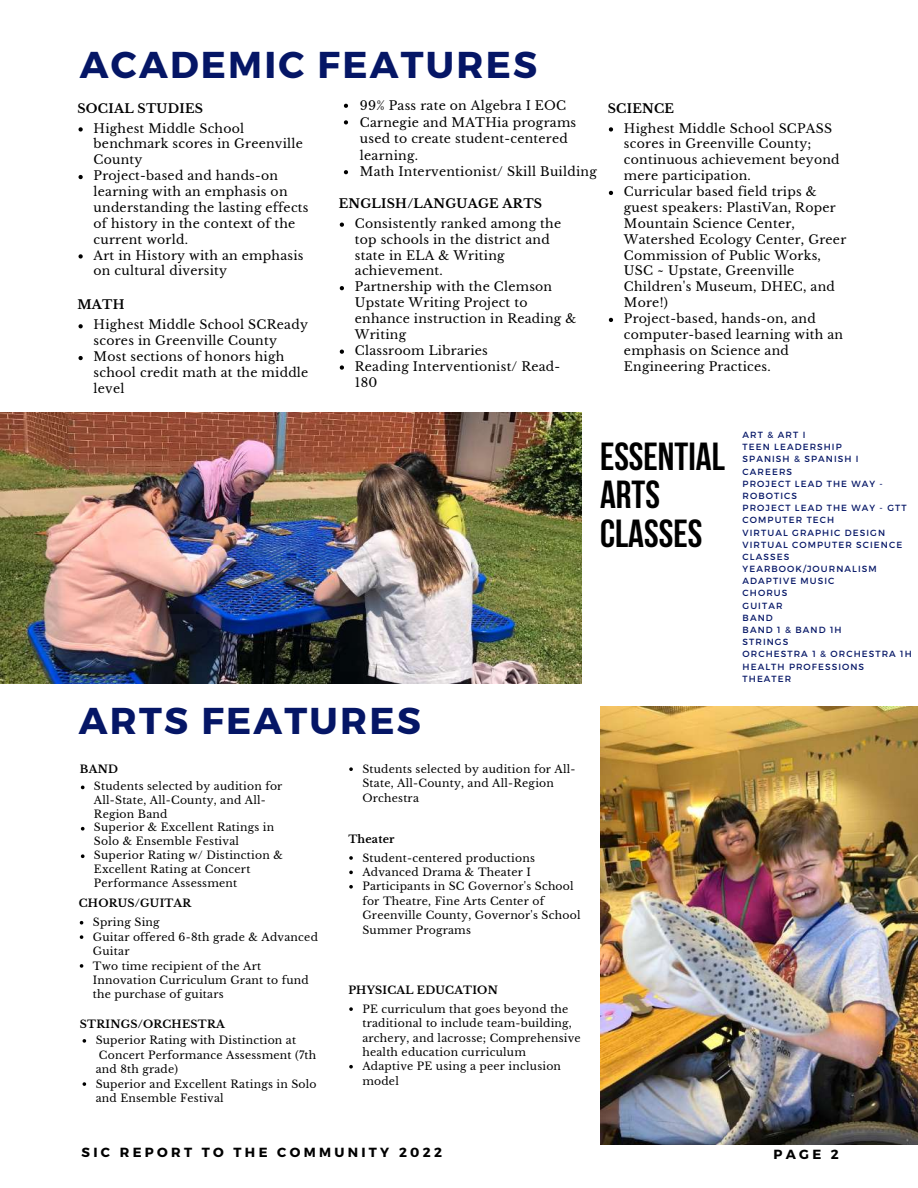
<style>
.page{position:relative;width:918px;height:1188px;background:#fff}
.page>*{position:absolute;margin:0;border:0;box-sizing:border-box;transform-origin:0 0}
.t1{font:700 39px/38.2px "Bebas Neue";color:#000}
.t2{font:700 37.35px "Montserrat";letter-spacing:.06em;color:#051666}
.t3{font:700 13.2px "Montserrat";letter-spacing:.25em;color:#000}
.t4{font:12.45px/15.9px "Libre Baskerville";letter-spacing:.02em;color:#000}
.t5{font:700 12.45px "Libre Baskerville";letter-spacing:.02em;color:#000}
.t6{font:10.8px/14.4px "Libre Baskerville";letter-spacing:.02em;color:#000}
.t7{font:700 10.8px "Libre Baskerville";letter-spacing:.02em;color:#000}
.t8{font:9px/12.1px "Montserrat";letter-spacing:.12em;color:#051666}
</style>
<div class="page">
<img style="left:0;top:412px;width:582px;height:271px">
<img style="left:600px;top:707px;width:318px;height:437px">
<svg style="left:609px;top:127px;width:4px;height:5px"></svg>
<svg style="left:609px;top:191px;width:4px;height:4px"></svg>
<svg style="left:609px;top:318px;width:4px;height:4px"></svg>
<svg style="left:79px;top:127px;width:4px;height:5px"></svg>
<svg style="left:79px;top:175px;width:4px;height:4px"></svg>
<svg style="left:79px;top:254px;width:4px;height:5px"></svg>
<svg style="left:79px;top:324px;width:4px;height:4px"></svg>
<svg style="left:79px;top:356px;width:4px;height:4px"></svg>
<svg style="left:340px;top:223px;width:4px;height:4px"></svg>
<svg style="left:340px;top:286px;width:4px;height:4px"></svg>
<svg style="left:340px;top:350px;width:4px;height:4px"></svg>
<svg style="left:340px;top:365px;width:4px;height:5px"></svg>
<svg style="left:344px;top:104px;width:4px;height:4px"></svg>
<svg style="left:344px;top:120px;width:4px;height:4px"></svg>
<svg style="left:344px;top:170px;width:4px;height:4px"></svg>
<svg style="left:81px;top:786px;width:4px;height:3px"></svg>
<svg style="left:81px;top:827px;width:4px;height:4px"></svg>
<svg style="left:81px;top:854px;width:4px;height:4px"></svg>
<svg style="left:349px;top:856px;width:4px;height:4px"></svg>
<svg style="left:349px;top:871px;width:4px;height:3px"></svg>
<svg style="left:349px;top:885px;width:4px;height:4px"></svg>
<svg style="left:80px;top:921px;width:3px;height:4px"></svg>
<svg style="left:80px;top:935px;width:3px;height:4px"></svg>
<svg style="left:80px;top:964px;width:3px;height:4px"></svg>
<svg style="left:83px;top:1039px;width:3px;height:4px"></svg>
<svg style="left:83px;top:1082px;width:3px;height:4px"></svg>
<svg style="left:349px;top:1007px;width:4px;height:4px"></svg>
<svg style="left:349px;top:1065px;width:4px;height:4px"></svg>
<svg style="left:349px;top:767px;width:4px;height:4px"></svg>
<h2 class="t2" style="left:80px;top:40px;width:459px">ACADEMIC FEATURES</h2>
<p class="t5" style="left:77px;top:100px;width:127px">SOCIAL STUDIES</p>
<p class="t4" style="left:94px;top:120px;width:216px">Highest Middle School benchmark scores in Greenville<br>County<br>Project-based and hands-on learning with an emphasis on understanding the lasting effects of history in the context of the current world.<br>Art in History with an emphasis on cultural diversity</p>
<p class="t5" style="left:77px;top:297px;width:49px">MATH</p>
<p class="t4" style="left:94px;top:317px;width:216px">Highest Middle School SCReady scores in Greenville County<br>Most sections of honors high school credit math at the middle level</p>
<p class="t4" style="left:360px;top:97px;width:238px;line-height:16.6px">99% Pass rate on Algebra I EOC<br>Carnegie and MATHia programs used to create student-centered learning.<br>Math Interventionist/ Skill Building</p>
<p class="t5" style="left:339px;top:196px;width:205px">ENGLISH/LANGUAGE ARTS</p>
<p class="t4" style="left:355px;top:216px;width:223px">Consistently ranked among the top schools in the district and state in ELA &amp; Writing achievement.<br>Partnership with the Clemson<br>Upstate Writing Project to enhance instruction in Reading &amp;<br>Writing<br>Classroom Libraries<br>Reading Interventionist/ Read-<br>180</p>
<p class="t5" style="left:608px;top:100px;width:68px">SCIENCE</p>
<p class="t4" style="left:624px;top:120px;width:224px">Highest Middle School SCPASS scores in Greenville County; continuous achievement beyond mere participation.<br>Curricular based field trips &amp; guest speakers: PlastiVan, Roper<br>Mountain Science Center,<br>Watershed Ecology Center, Greer<br>Commission of Public Works,<br>USC ~ Upstate, Greenville<br>Children's Museum, DHEC, and<br>More!)<br>Project-based, hands-on, and computer-based learning with an emphasis on Science and<br>Engineering Practices.</p>
<h2 class="t2" style="left:79px;top:696px;width:344px">ARTS FEATURES</h2>
<p class="t7" style="left:80px;top:762px;width:40px">BAND</p>
<p class="t6" style="left:94px;top:779px;width:190px;line-height:13.8px">Students selected by audition for<br>All-State, All-County, and All-<br>Region Band<br>Superior &amp; Excellent Ratings in<br>Solo &amp; Ensemble Festival<br>Superior Rating w/ Distinction &amp;<br>Excellent Rating at Concert<br>Performance Assessment</p>
<p class="t7" style="left:79px;top:897px;width:114px">CHORUS/GUITAR</p>
<p class="t6" style="left:93px;top:915px;width:227px">Spring Sing<br>Guitar offered 6-8th grade &amp; Advanced<br>Guitar<br>Two time recipient of the Art<br>Innovation Curriculum Grant to fund the purchase of guitars</p>
<p class="t7" style="left:80px;top:1018px;width:146px">STRINGS/ORCHESTRA</p>
<p class="t6" style="left:96px;top:1034px;width:202px">Superior Rating with Distinction at</p>
<p class="t6" style="left:99px;top:1048px;width:219px">Concert Performance Assessment (7th</p>
<p class="t6" style="left:96px;top:1062px;width:84px">and 8th grade)</p>
<p class="t6" style="left:96px;top:1077px;width:222px">Superior and Excellent Ratings in Solo</p>
<p class="t6" style="left:96px;top:1091px;width:130px">and Ensemble Festival</p>
<p class="t6" style="left:362px;top:762px;width:215px">Students selected by audition for All-<br>State, All-County, and All-Region<br>Orchestra</p>
<p class="t7" style="left:348px;top:832px;width:48px">Theater</p>
<p class="t6" style="left:362px;top:851px;width:220px">Student-centered productions<br>Advanced Drama &amp; Theater I<br>Participants in SC Governor's School for Theatre, Fine Arts Center of<br>Greenville County, Governor's School<br>Summer Programs</p>
<p class="t7" style="left:348px;top:983px;width:151px">PHYSICAL EDUCATION</p>
<p class="t6" style="left:362px;top:1002px;width:220px">PE curriculum that goes beyond the traditional to include team-building, archery, and lacrosse; Comprehensive health education curriculum<br>Adaptive PE using a peer inclusion model</p>
<h1 class="t1" style="left:600px;top:441px;width:126px">ESSENTIAL<br>ARTS<br>CLASSES</h1>
<p class="t8" style="left:743px;top:428px;width:171px">ART &amp; ART I<br>TEEN LEADERSHIP<br>SPANISH &amp; SPANISH I<br>CAREERS<br>PROJECT LEAD THE WAY -<br>ROBOTICS<br>PROJECT LEAD THE WAY - GTT<br>COMPUTER TECH<br>VIRTUAL GRAPHIC DESIGN<br>VIRTUAL COMPUTER SCIENCE<br>CLASSES<br>YEARBOOK/JOURNALISM<br>ADAPTIVE MUSIC<br>CHORUS<br>GUITAR<br>BAND<br>BAND 1 &amp; BAND 1H<br>STRINGS<br>ORCHESTRA 1 &amp; ORCHESTRA 1H<br>HEALTH PROFESSIONS<br>THEATER</p>
<p class="t3" style="left:82px;top:1144px;width:362px">SIC REPORT TO THE COMMUNITY 2022</p>
<p class="t3" style="left:773px;top:1146px;width:67px">PAGE 2</p>
</div>
